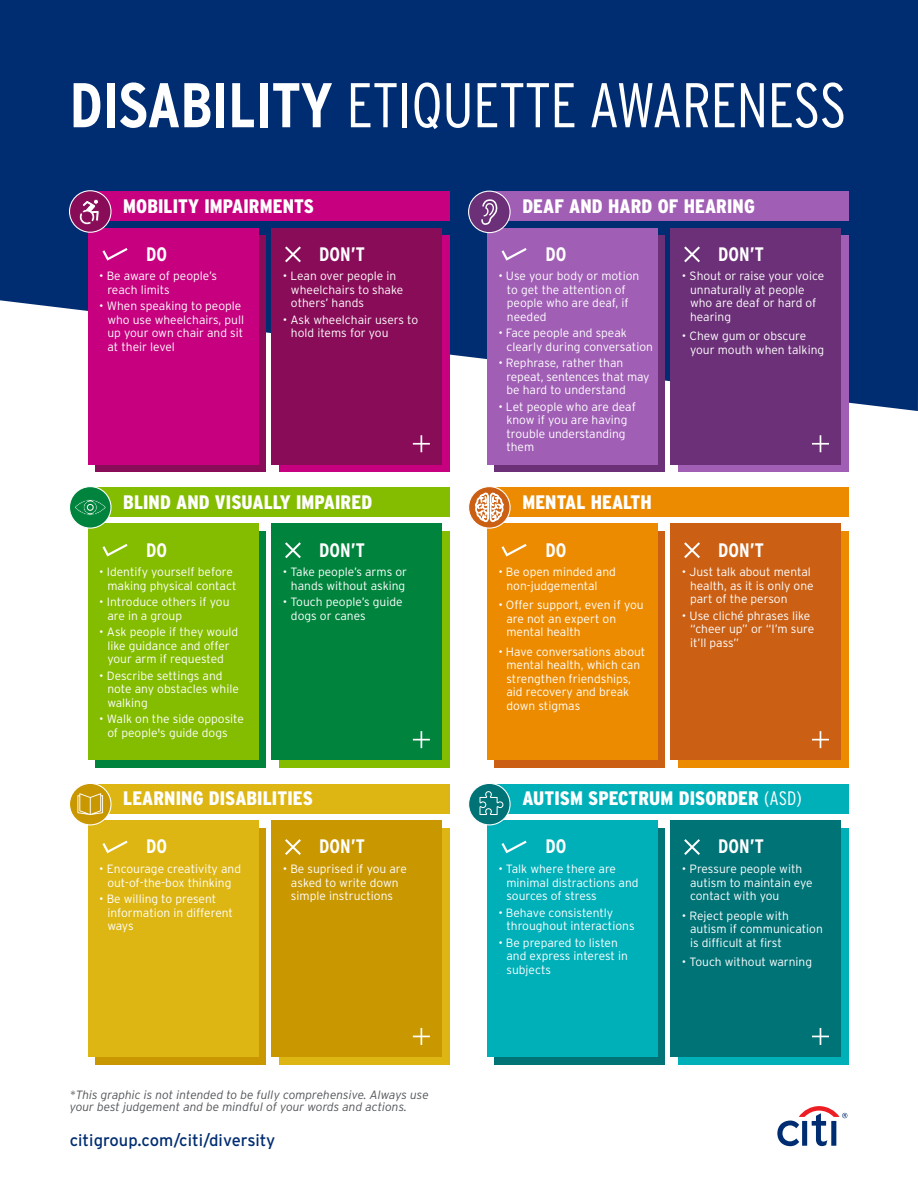
<style>
.page{position:relative;width:918px;height:1188px;background:#fff}
.page>*{position:absolute;margin:0;border:0;box-sizing:border-box;transform-origin:0 0}
.t1{font:300 condensed 63px "Interstate";letter-spacing:-.01em;color:#fff}
.t2{font:900 condensed 19.5px "Interstate";letter-spacing:.005em;color:#fff}
.t3{font:700 condensed 19.5px "Interstate";color:#fff}
.t4{font:16.5px "Interstate";color:#002d72}
.t5{font:300 12px/13.5px "Interstate";color:#fff}
.t6{font:italic 300 12px/12px "Interstate";color:#53565a}
.s1{font-weight:700}
.s2{font-weight:300}
</style>
<div class="page">
<div style="left:0;top:0;width:918px;height:411px;background:#002d72"></div>
<svg style="left:777px;top:1106px;width:70px;height:40px"></svg>
<div style="left:489px;top:487px;width:359px;height:30px;background:#ed8b00"></div>
<div style="left:90px;top:487px;width:359px;height:30px;background:#84bd00"></div>
<div style="left:96px;top:235px;width:170px;height:237px;background:#890c58"></div>
<div style="left:88px;top:228px;width:170px;height:236px;background:#c6007e"></div>
<svg style="left:102px;top:248px;width:26px;height:13px"></svg>
<div style="left:279px;top:235px;width:170px;height:237px;background:#c6007e"></div>
<div style="left:272px;top:228px;width:170px;height:236px;background:#890c58"></div>
<svg style="left:285px;top:246px;width:16px;height:16px"></svg>
<div style="left:90px;top:191px;width:359px;height:30px;background:#c6007e"></div>
<div style="left:70px;top:191px;width:41px;height:41px;background:#890c58;border-radius:50%"></div>
<div style="left:69px;top:190px;width:43px;height:43px;border:1px solid #fff;border-radius:50%"></div>
<svg style="left:79px;top:199px;width:21px;height:26px"></svg>
<div style="left:495px;top:235px;width:170px;height:237px;background:#6b3077"></div>
<div style="left:487px;top:228px;width:170px;height:236px;background:#a05eb5"></div>
<svg style="left:502px;top:248px;width:25px;height:13px"></svg>
<div style="left:678px;top:235px;width:170px;height:237px;background:#a05eb5"></div>
<div style="left:671px;top:228px;width:170px;height:236px;background:#6b3077"></div>
<svg style="left:684px;top:246px;width:16px;height:16px"></svg>
<div style="left:489px;top:191px;width:359px;height:30px;background:#a05eb5"></div>
<div style="left:96px;top:531px;width:170px;height:237px;background:#00843d"></div>
<div style="left:88px;top:524px;width:170px;height:236px;background:#84bd00"></div>
<svg style="left:102px;top:544px;width:26px;height:13px"></svg>
<div style="left:279px;top:531px;width:170px;height:237px;background:#84bd00"></div>
<div style="left:272px;top:524px;width:170px;height:236px;background:#00843d"></div>
<svg style="left:285px;top:542px;width:16px;height:16px"></svg>
<div style="left:495px;top:531px;width:170px;height:237px;background:#cb6015"></div>
<div style="left:487px;top:524px;width:170px;height:236px;background:#ed8b00"></div>
<svg style="left:502px;top:544px;width:25px;height:13px"></svg>
<div style="left:678px;top:531px;width:170px;height:237px;background:#ed8b00"></div>
<div style="left:671px;top:524px;width:170px;height:236px;background:#cb6015"></div>
<svg style="left:684px;top:542px;width:16px;height:16px"></svg>
<div style="left:489px;top:784px;width:359px;height:30px;background:#00b0b9"></div>
<div style="left:90px;top:784px;width:359px;height:30px;background:#ddb614"></div>
<div style="left:96px;top:828px;width:170px;height:236px;background:#c99700"></div>
<div style="left:88px;top:820px;width:170px;height:237px;background:#ddb614"></div>
<svg style="left:102px;top:841px;width:26px;height:12px"></svg>
<div style="left:279px;top:828px;width:170px;height:236px;background:#ddb614"></div>
<div style="left:272px;top:820px;width:170px;height:237px;background:#c99700"></div>
<svg style="left:285px;top:839px;width:16px;height:16px"></svg>
<div style="left:495px;top:828px;width:170px;height:236px;background:#007377"></div>
<div style="left:487px;top:820px;width:170px;height:237px;background:#00b0b9"></div>
<svg style="left:502px;top:841px;width:25px;height:12px"></svg>
<div style="left:678px;top:828px;width:170px;height:236px;background:#00b0b9"></div>
<div style="left:671px;top:820px;width:170px;height:237px;background:#007377"></div>
<svg style="left:684px;top:839px;width:16px;height:16px"></svg>
<svg style="left:413px;top:435px;width:17px;height:17px"></svg>
<svg style="left:413px;top:731px;width:17px;height:17px"></svg>
<svg style="left:812px;top:731px;width:17px;height:17px"></svg>
<svg style="left:413px;top:1028px;width:17px;height:17px"></svg>
<svg style="left:812px;top:1028px;width:17px;height:17px"></svg>
<svg style="left:812px;top:435px;width:17px;height:17px"></svg>
<div style="left:469px;top:191px;width:41px;height:42px;background:#6b3077;border-radius:50%"></div>
<div style="left:468px;top:191px;width:43px;height:42px;border:1px solid #fff;border-radius:50%"></div>
<svg style="left:481px;top:199px;width:17px;height:26px"></svg>
<div style="left:70px;top:783px;width:41px;height:42px;background:#c99700;border-radius:50%"></div>
<div style="left:69px;top:783px;width:43px;height:42px;border:1px solid #fff;border-radius:50%"></div>
<svg style="left:77px;top:793px;width:26px;height:22px"></svg>
<div style="left:469px;top:783px;width:41px;height:42px;background:#007377;border-radius:50%"></div>
<div style="left:468px;top:783px;width:43px;height:42px;border:1px solid #fff;border-radius:50%"></div>
<svg style="left:479px;top:791px;width:24px;height:24px"></svg>
<svg style="left:469px;top:487px;width:41px;height:41px"></svg>
<div style="left:468px;top:486px;width:43px;height:43px;border:1px solid #fff;border-radius:50%"></div>
<svg style="left:475px;top:492px;width:28px;height:30px"></svg>
<div style="left:70px;top:487px;width:41px;height:41px;background:#00843d;border-radius:50%"></div>
<div style="left:69px;top:486px;width:43px;height:43px;border:1px solid #fff;border-radius:50%"></div>
<svg style="left:75px;top:499px;width:31px;height:16px"></svg>
<div style="left:87px;top:504px;width:7px;height:7px;border:1px solid #fff;border-radius:50%"></div>
<h1 class="t1" style="left:70px;top:67px;width:779px"><span class="s1">DISABILITY</span> ETIQUETTE AWARENESS</h1>
<h2 class="t2" style="left:123px;top:194px;width:192px">MOBILITY IMPAIRMENTS</h2>
<h2 class="t2" style="left:522px;top:194px;width:234px">DEAF AND HARD OF HEARING</h2>
<h2 class="t3" style="left:146px;top:242px;width:22px">DO</h2>
<h2 class="t3" style="left:319px;top:242px;width:47px">DON’T</h2>
<h2 class="t3" style="left:545px;top:242px;width:22px">DO</h2>
<h2 class="t3" style="left:718px;top:242px;width:47px">DON’T</h2>
<p class="t5" style="left:107px;top:269px;width:111px;text-indent:-8px">• Be aware of people’s reach limits</p>
<p class="t5" style="left:107px;top:299px;width:138px;text-indent:-8px">• When speaking to people who use wheelchairs, pull up your own chair and sit at their level</p>
<p class="t5" style="left:291px;top:269px;width:114px;text-indent:-8px">• Lean over people in wheelchairs to shake others’ hands</p>
<p class="t5" style="left:291px;top:313px;width:129px;text-indent:-8px">• Ask wheelchair users to hold items for you</p>
<p class="t5" style="left:507px;top:269px;width:134px;text-indent:-9px">• Use your body or motion to get the attention of people who are deaf, if needed</p>
<p class="t5" style="left:506px;top:326px;width:148px;text-indent:-8px">• Face people and speak clearly during conversation</p>
<p class="t5" style="left:506px;top:356px;width:145px;text-indent:-8px">• Rephrase, rather than repeat, sentences that may be hard to understand</p>
<p class="t5" style="left:506px;top:400px;width:131px;text-indent:-8px">• Let people who are deaf know if you are having trouble understanding them</p>
<p class="t5" style="left:690px;top:269px;width:136px;text-indent:-8px">• Shout or raise your voice unnaturally at people who are deaf or hard of hearing</p>
<p class="t5" style="left:690px;top:329px;width:136px;text-indent:-8px">• Chew gum or obscure your mouth when talking</p>
<h2 class="t2" style="left:123px;top:490px;width:250px">BLIND AND VISUALLY IMPAIRED</h2>
<h2 class="t2" style="left:522px;top:490px;width:131px">MENTAL HEALTH</h2>
<h2 class="t3" style="left:146px;top:538px;width:22px">DO</h2>
<h2 class="t3" style="left:319px;top:538px;width:47px">DON’T</h2>
<h2 class="t3" style="left:545px;top:538px;width:22px">DO</h2>
<h2 class="t3" style="left:718px;top:538px;width:47px">DON’T</h2>
<p class="t5" style="left:107px;top:565px;width:131px;text-indent:-8px">• Identify yourself before making physical contact</p>
<p class="t5" style="left:107px;top:595px;width:124px;text-indent:-8px">• Introduce others if you are in a group</p>
<p class="t5" style="left:99px;top:625px;width:141px;text-align:center">• Ask people if they would like guidance and offer your arm if requested</p>
<p class="t5" style="left:107px;top:669px;width:133px;text-indent:-8px">• Describe settings and note any obstacles while walking</p>
<p class="t5" style="left:107px;top:712px;width:138px;text-indent:-8px">• Walk on the side opposite of people's guide dogs</p>
<p class="t5" style="left:283px;top:565px;width:126px;text-align:center">• Take people’s arms or hands without asking</p>
<p class="t5" style="left:291px;top:595px;width:113px;text-indent:-8px">• Touch people’s guide dogs or canes</p>
<p class="t5" style="left:506px;top:565px;width:111px;text-indent:-8px">• Be open minded and non-judgemental</p>
<p class="t5" style="left:506px;top:598px;width:139px;text-indent:-8px">• Offer support, even if you are not an expert on mental health</p>
<p class="t5" style="left:506px;top:645px;width:140px;text-indent:-8px">• Have conversations about mental health, which can strengthen friendships, aid recovery and break down stigmas</p>
<p class="t5" style="left:690px;top:565px;width:125px;text-indent:-8px">• Just talk about mental health, as it is only one part of the person</p>
<p class="t5" style="left:690px;top:609px;width:126px;text-indent:-8px">• Use cliché phrases like “cheer up” or “I’m sure it’ll pass”</p>
<h2 class="t2" style="left:123px;top:787px;width:191px">LEARNING DISABILITIES</h2>
<h2 class="t2" style="left:522px;top:787px;width:281px">AUTISM SPECTRUM DISORDER <span class="s2">(ASD)</span></h2>
<h2 class="t3" style="left:146px;top:835px;width:22px">DO</h2>
<h2 class="t3" style="left:319px;top:835px;width:47px">DON’T</h2>
<h2 class="t3" style="left:545px;top:835px;width:22px">DO</h2>
<h2 class="t3" style="left:718px;top:835px;width:47px">DON’T</h2>
<p class="t5" style="left:99px;top:862px;width:143px;text-align:center">• Encourage creativity and out-of-the-box thinking</p>
<p class="t5" style="left:107px;top:892px;width:127px;text-indent:-8px">• Be willing to present information in different ways</p>
<p class="t5" style="left:283px;top:862px;width:126px;text-align:center">• Be suprised if you are asked to write down simple instructions</p>
<p class="t5" style="left:506px;top:862px;width:134px;text-indent:-8px">• Talk where there are minimal distractions and sources of stress</p>
<p class="t5" style="left:506px;top:906px;width:130px;text-indent:-8px">• Behave consistently throughout interactions</p>
<p class="t5" style="left:506px;top:936px;width:123px;text-indent:-8px">• Be prepared to listen and express interest in subjects</p>
<p class="t5" style="left:690px;top:862px;width:124px;text-indent:-8px">• Pressure people with autism to maintain eye contact with you</p>
<p class="t5" style="left:690px;top:909px;width:134px;text-indent:-8px">• Reject people with autism if communication is difficult at first</p>
<p class="t5" style="left:682px;top:955px;width:132px">• Touch without warning</p>
<p class="t6" style="left:70px;top:1088px;width:361px">*This graphic is not intended to be fully comprehensive. Always use your best judgement and be mindful of your words and actions.</p>
<h3 class="t4" style="left:70px;top:1130px;width:207px">citigroup.com/citi/diversity</h3>
</div>
